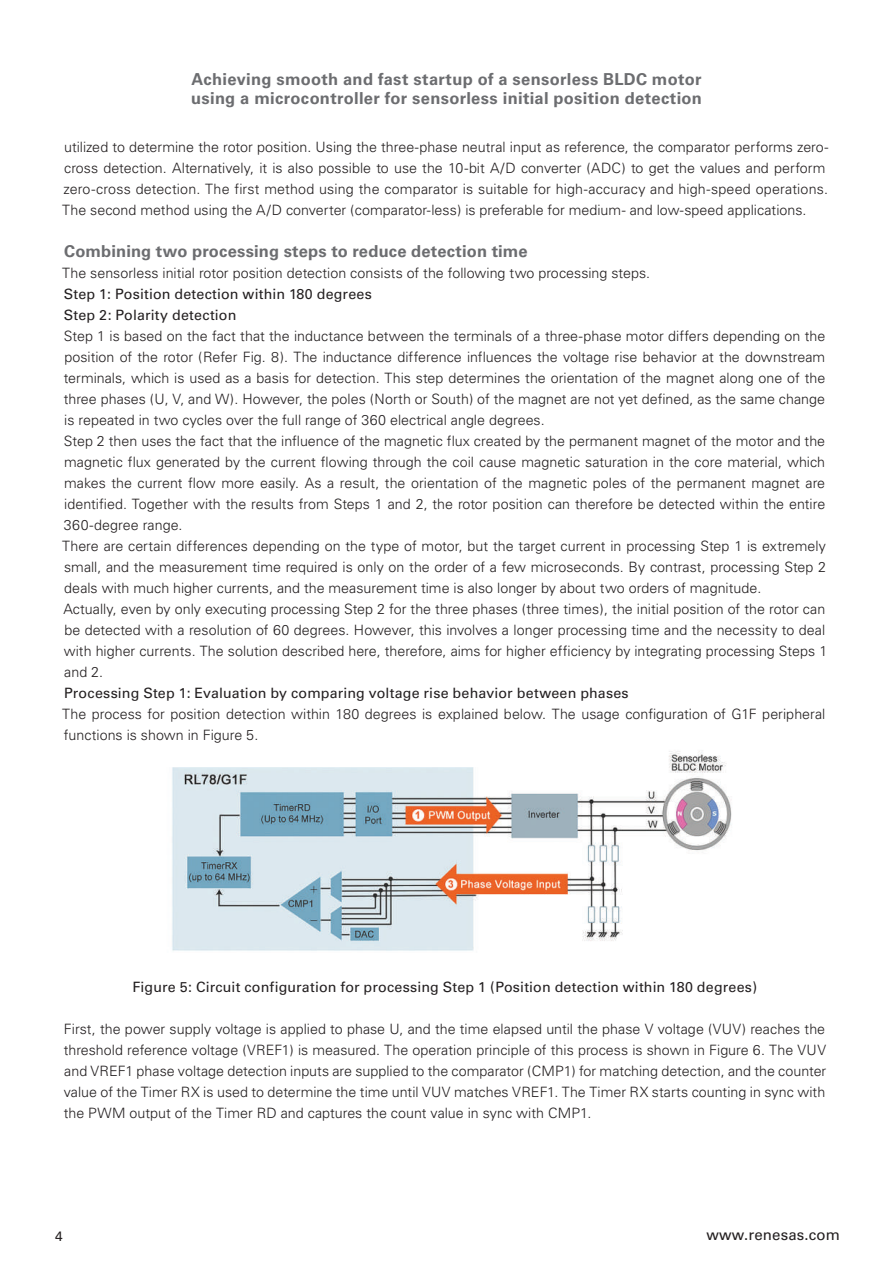
<style>
.page{position:relative;width:893px;height:1263px;background:#fff}
.page>*{position:absolute;margin:0;border:0;box-sizing:border-box;transform-origin:0 0}
.t1{font:700 16.5px/19.8px "Univers";letter-spacing:.015em;color:#6c6d70}
.t2{font:15px "Univers";letter-spacing:.01em;color:#231f20}
.t3{font:300 14.25px/21px "Univers";color:#231f20}
.t4{font:14.25px/21px "Univers";letter-spacing:.01em;color:#231f20}
.t5{font:13.5px "Univers";color:#231f20}
</style>
<div class="page">
<img style="left:172px;top:750px;width:560px;height:201px">
<p class="t1" style="left:191px;top:69px;width:512px">Achieving smooth and fast startup of a sensorless BLDC motor using a microcontroller for sensorless initial position detection</p>
<p class="t3" style="left:62px;top:136px;width:768px">utilized to determine the rotor position. Using the three-phase neutral input as reference, the comparator performs zero&shy;cross detection. Alternatively, it is also possible to use the 10-bit A/D converter (ADC) to get the values and perform zero-cross detection. The first method using the comparator is suitable for high-accuracy and high-speed operations.<br>The second method using the A/D converter (comparator-less) is preferable for medium- and low-speed applications.</p>
<p class="t1" style="left:64px;top:241px;width:465px">Combining two processing steps to reduce detection time</p>
<p class="t3" style="left:62px;top:262px;width:589px">The sensorless initial rotor position detection consists of the following two processing steps.</p>
<p class="t4" style="left:64px;top:283px;width:309px">Step 1: Position detection within 180 degrees<br>Step 2: Polarity detection</p>
<p class="t3" style="left:62px;top:325px;width:766px">Step 1 is based on the fact that the inductance between the terminals of a three-phase motor differs depending on the position of the rotor (Refer Fig. 8). The inductance difference influences the voltage rise behavior at the downstream terminals, which is used as a basis for detection. This step determines the orientation of the magnet along one of the three phases (U, V, and W). However, the poles (North or South) of the magnet are not yet defined, as the same change is repeated in two cycles over the full range of 360 electrical angle degrees.<br>Step 2 then uses the fact that the influence of the magnetic flux created by the permanent magnet of the motor and the magnetic flux generated by the current flowing through the coil cause magnetic saturation in the core material, which makes the current flow more easily. As a result, the orientation of the magnetic poles of the permanent magnet are identified. Together with the results from Steps 1 and 2, the rotor position can therefore be detected within the entire 360-degree range.<br>There are certain differences depending on the type of motor, but the target current in processing Step 1 is extremely small, and the measurement time required is only on the order of a few microseconds. By contrast, processing Step 2 deals with much higher currents, and the measurement time is also longer by about two orders of magnitude.<br>Actually, even by only executing processing Step 2 for the three phases (three times), the initial position of the rotor can be detected with a resolution of 60 degrees. However, this involves a longer processing time and the necessity to deal with higher currents. The solution described here, therefore, aims for higher efficiency by integrating processing Steps 1 and 2.</p>
<p class="t4" style="left:64px;top:682px;width:566px">Processing Step 1: Evaluation by comparing voltage rise behavior between phases</p>
<p class="t3" style="left:62px;top:703px;width:764px">The process for position detection within 180 degrees is explained below. The usage configuration of G1F peripheral functions is shown in Figure 5.</p>
<p class="t4" style="left:132px;top:976px;width:626px">Figure 5: Circuit configuration for processing Step 1 (Position detection within 180 degrees)</p>
<p class="t3" style="left:64px;top:1018px;width:764px;text-align:justify">First, the power supply voltage is applied to phase U, and the time elapsed until the phase V voltage (VUV) reaches the threshold reference voltage (VREF1) is measured. The operation principle of this process is shown in Figure 6. The VUV and VREF1 phase voltage detection inputs are supplied to the comparator (CMP1) for matching detection, and the counter value of the Timer RX is used to determine the time until VUV matches VREF1. The Timer RX starts counting in sync with the PWM output of the Timer RD and captures the count value in sync with CMP1.</p>
<p class="t5" style="left:55px;top:1228px;width:9px">4</p>
<p class="t2" style="left:706px;top:1225px;width:135px">www.renesas.com</p>
</div>
